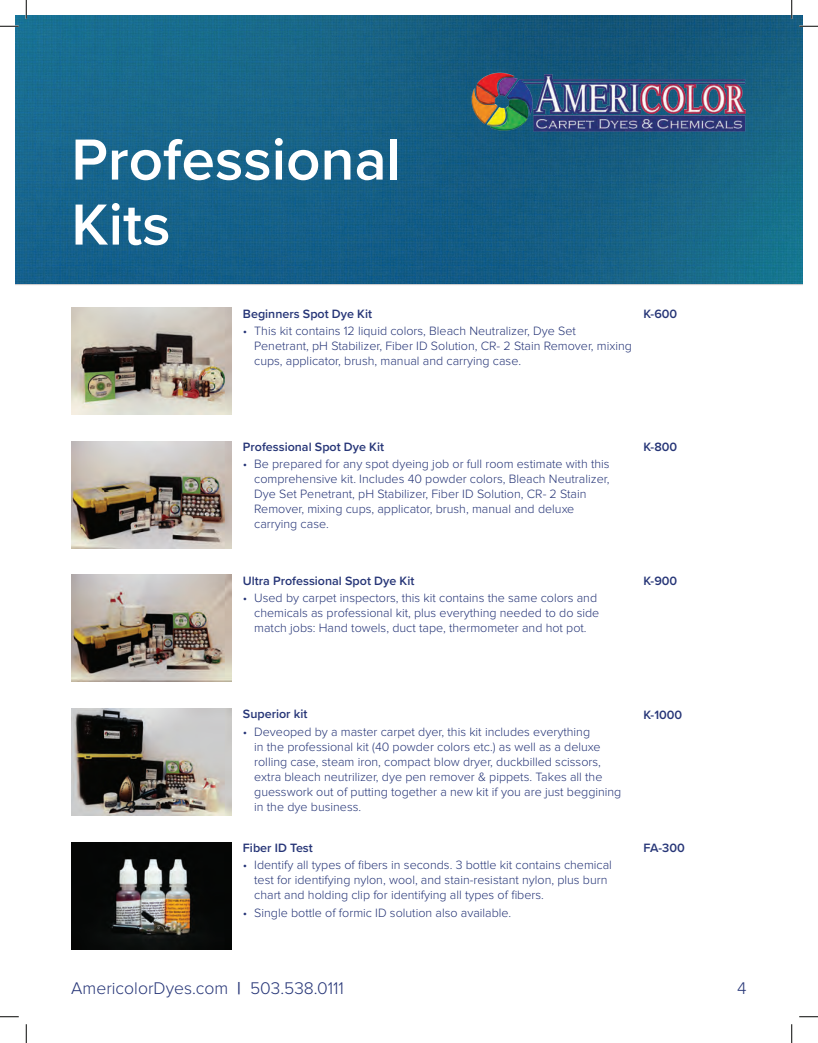
<style>
.page{position:relative;width:818px;height:1043px;background:#fff}
.page>*{position:absolute;margin:0;border:0;box-sizing:border-box;transform-origin:0 0}
.t1{font:600 60px/65px "Proxima Nova";color:#fff}
.t2{font:300 17.5px "Proxima Nova";color:#263577}
.t3{font:300 12.5px/15px "Proxima Nova";color:#263577}
.t4{font:600 12.5px "Proxima Nova";color:#263577}
.s1{font-weight:600}
</style>
<div class="page">
<img style="left:15px;top:15px;width:787px;height:268px">
<img style="left:472px;top:71px;width:274px;height:61px">
<img style="left:71px;top:308px;width:161px;height:106px">
<img style="left:71px;top:441px;width:161px;height:107px">
<img style="left:71px;top:575px;width:161px;height:107px">
<img style="left:71px;top:708px;width:161px;height:107px">
<img style="left:71px;top:842px;width:161px;height:107px">
<svg style="left:0;top:25px;width:19px;height:2px"></svg>
<svg style="left:799px;top:25px;width:19px;height:2px"></svg>
<svg style="left:0;top:1016px;width:19px;height:1px"></svg>
<svg style="left:799px;top:1016px;width:19px;height:1px"></svg>
<svg style="left:25px;top:0;width:2px;height:19px"></svg>
<svg style="left:25px;top:1024px;width:2px;height:18px"></svg>
<svg style="left:790px;top:0;width:2px;height:19px"></svg>
<svg style="left:791px;top:1024px;width:1px;height:18px"></svg>
<h1 class="t1" style="left:71px;top:125px;width:331px">Professional<br>Kits</h1>
<p class="t4" style="left:243px;top:304px;width:131px">Beginners Spot Dye Kit</p>
<p class="t3" style="left:254px;top:323px;width:379px;text-indent:-11px">• This kit contains 12 liquid colors, Bleach Neutralizer, Dye Set<br>Penetrant, pH Stabilizer, Fiber ID Solution, CR- 2 Stain Remover, mixing cups, applicator, brush, manual and carrying case.</p>
<p class="t4" style="left:643px;top:304px;width:35px">K-600</p>
<p class="t4" style="left:243px;top:437px;width:143px">Professional Spot Dye Kit</p>
<p class="t3" style="left:254px;top:457px;width:357px;text-indent:-11px">• Be prepared for any spot dyeing job or full room estimate with this comprehensive kit. Includes 40 powder colors, Bleach Neutralizer, Dye Set Penetrant, pH Stabilizer, Fiber ID Solution, CR- 2 Stain Remover, mixing cups, applicator, brush, manual and deluxe carrying case.</p>
<p class="t4" style="left:243px;top:571px;width:173px">Ultra Professional Spot Dye Kit</p>
<p class="t3" style="left:254px;top:590px;width:346px;text-indent:-11px">• Used by carpet inspectors, this kit contains the same colors and chemicals as professional kit, plus everything needed to do side match jobs: Hand towels, duct tape, thermometer and hot pot.</p>
<p class="t4" style="left:643px;top:437px;width:35px">K-800</p>
<p class="t4" style="left:643px;top:571px;width:35px">K-900</p>
<p class="t4" style="left:243px;top:705px;width:66px">Superior kit</p>
<p class="t3" style="left:254px;top:724px;width:369px;text-indent:-11px">• Deveoped by a master carpet dyer, this kit includes everything<br>in the professional kit (40 powder colors etc.) as well as a deluxe rolling case, steam iron, compact blow dryer, duckbilled scissors, extra bleach neutrilizer, dye pen remover &amp; pippets. Takes all the guesswork out of putting together a new kit if you are just beggining in the dye business.</p>
<p class="t4" style="left:243px;top:838px;width:71px">Fiber ID Test</p>
<p class="t3" style="left:254px;top:858px;width:359px;text-indent:-11px">• Identify all types of fibers in seconds. 3 bottle kit contains chemical test for identifying nylon, wool, and stain-resistant nylon, plus burn chart and holding clip for identifying all types of fibers.</p>
<p class="t3" style="left:243px;top:905px;width:270px">• Single bottle of formic ID solution also available.</p>
<p class="t4" style="left:643px;top:705px;width:40px">K-1000</p>
<p class="t4" style="left:643px;top:838px;width:43px">FA-300</p>
<h2 class="t2" style="left:71px;top:978px;width:274px">AmericolorDyes.com <span class="s1">|</span> 503.538.0111</h2>
<h2 class="t2" style="left:737px;top:978px;width:11px">4</h2>
</div>
